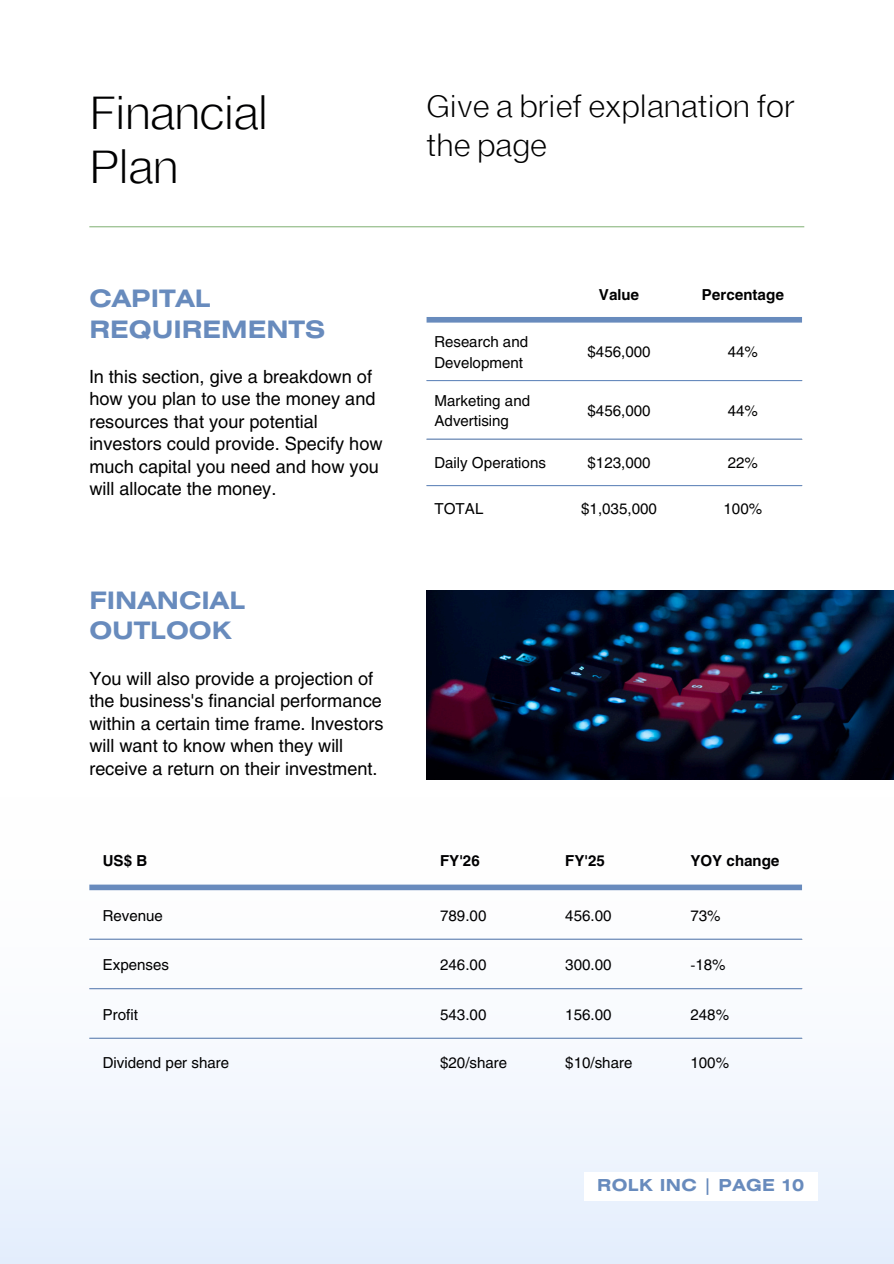
<style>
.page{position:relative;width:894px;height:1264px;background:#fff}
.page>*{position:absolute;margin:0;border:0;box-sizing:border-box;transform-origin:0 0}
.t1{font:300 45px/54px "EFT New Letter";color:#000001}
.t2{font:300 30px/38.2px "EFT New Letter";letter-spacing:.02em;color:#000001}
.t3{font:700 24px/30.3px "Helios Ext";color:#688bbd}
.t4{font:18px/22.5px "Helios";color:#000001}
.t5{font:700 16.5px "Helios Ext";letter-spacing:.02em;color:#688bbd}
.t6{font:15px/20.2px "Helios";color:#000001}
.t7{font:700 15px "Helios";color:#000001}
</style>
<div class="page">
<svg style="left:0;top:779px;width:893px;height:484px"></svg>
<hr style="left:426px;top:380px;width:375px;height:1px;background:#688bbd">
<hr style="left:426px;top:438px;width:375px;height:1px;background:#688bbd">
<hr style="left:426px;top:485px;width:375px;height:1px;background:#688bbd">
<div style="left:426px;top:317px;width:375px;height:5px;background:#688bbd"></div>
<hr style="left:89px;top:938px;width:712px;height:1px;background:#688bbd">
<hr style="left:89px;top:988px;width:712px;height:1px;background:#688bbd">
<hr style="left:89px;top:1037px;width:712px;height:1px;background:#688bbd">
<div style="left:89px;top:884px;width:712px;height:6px;background:#688bbd"></div>
<hr style="left:89px;top:226px;width:715px;height:1px;background:#8db881">
<img style="left:426px;top:590px;width:467px;height:189px">
<div style="left:583px;top:1172px;width:234px;height:29px;background:#fff"></div>
<p class="t1" style="left:89px;top:89px;width:180px">Financial<br>Plan</p>
<p class="t3" style="left:89px;top:285px;width:237px">CAPITAL<br>REQUIREMENTS</p>
<p class="t4" style="left:89px;top:364px;width:295px">In this section, give a breakdown of how you plan to use the money and resources that your potential investors could provide. Specify how much capital you need and how you will allocate the money.</p>
<p class="t3" style="left:89px;top:587px;width:157px">FINANCIAL<br>OUTLOOK</p>
<p class="t4" style="left:89px;top:666px;width:296px">You will also provide a projection of the business's financial performance within a certain time frame. Investors will want to know when they will receive a return on their investment.</p>
<p class="t2" style="left:426px;top:90px;width:369px">Give a brief explanation for the page</p>
<h1 class="t7" style="left:598px;top:285px;width:42px">Value</h1>
<h2 class="t7" style="left:701px;top:285px;width:84px">Percentage</h2>
<p class="t6" style="left:434px;top:331px;width:95px">Research and<br>Development</p>
<p class="t6" style="left:587px;top:341px;width:65px">$456,000</p>
<p class="t6" style="left:727px;top:341px;width:32px">44%</p>
<p class="t6" style="left:434px;top:390px;width:97px">Marketing and<br>Advertising</p>
<p class="t6" style="left:587px;top:400px;width:65px">$456,000</p>
<p class="t6" style="left:727px;top:400px;width:32px">44%</p>
<p class="t6" style="left:434px;top:452px;width:113px">Daily Operations</p>
<p class="t6" style="left:587px;top:452px;width:65px">$123,000</p>
<p class="t6" style="left:727px;top:452px;width:32px">22%</p>
<p class="t6" style="left:434px;top:498px;width:50px">TOTAL</p>
<p class="t6" style="left:581px;top:498px;width:77px">$1,035,000</p>
<p class="t6" style="left:723px;top:498px;width:40px">100%</p>
<p class="t7" style="left:103px;top:851px;width:46px">US$ B</p>
<p class="t7" style="left:440px;top:851px;width:41px">FY'26</p>
<h3 class="t7" style="left:565px;top:851px;width:41px">FY'25</h3>
<p class="t7" style="left:690px;top:851px;width:91px">YOY change</p>
<p class="t6" style="left:103px;top:904px;width:61px">Revenue</p>
<h3 class="t6" style="left:440px;top:904px;width:48px">789.00</h3>
<p class="t6" style="left:565px;top:904px;width:48px">456.00</p>
<p class="t6" style="left:690px;top:904px;width:32px">73%</p>
<p class="t6" style="left:103px;top:954px;width:68px">Expenses</p>
<p class="t6" style="left:440px;top:954px;width:48px">246.00</p>
<p class="t6" style="left:565px;top:954px;width:48px">300.00</p>
<p class="t6" style="left:690px;top:954px;width:37px">-18%</p>
<p class="t6" style="left:103px;top:1003px;width:37px">Profit</p>
<p class="t6" style="left:440px;top:1003px;width:48px">543.00</p>
<p class="t6" style="left:565px;top:1003px;width:48px">156.00</p>
<p class="t6" style="left:690px;top:1003px;width:40px">248%</p>
<p class="t6" style="left:103px;top:1052px;width:128px">Dividend per share</p>
<p class="t6" style="left:440px;top:1052px;width:69px">$20/share</p>
<p class="t6" style="left:565px;top:1052px;width:69px">$10/share</p>
<p class="t6" style="left:690px;top:1052px;width:40px">100%</p>
<p class="t5" style="left:597px;top:1179px;width:208px">ROLK INC | PAGE 10</p>
</div>
